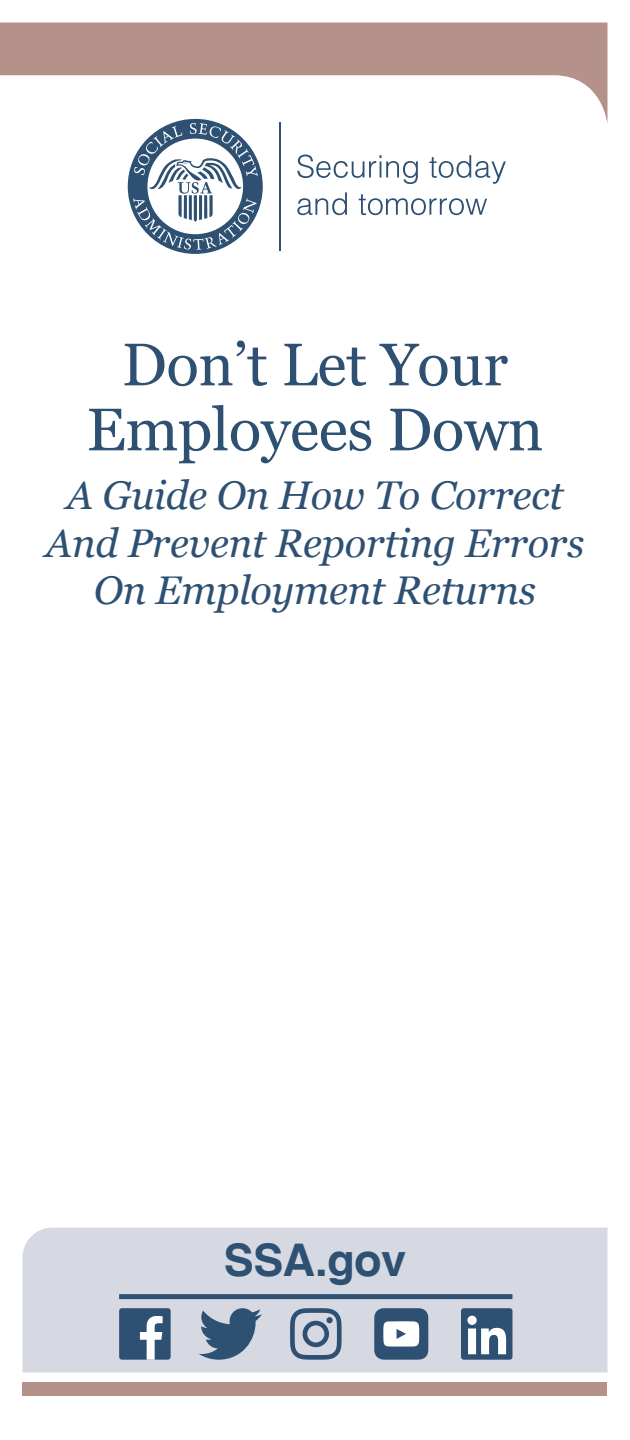
<style>
.page{position:relative;width:630px;height:1440px;background:#fff}
.page>*{position:absolute;margin:0;border:0;box-sizing:border-box;transform-origin:0 0}
.t1{font:60px/65px "Georgia";letter-spacing:-.005em;color:#2e5072;text-align:center}
.t2{font:700 45px "Helvetica";letter-spacing:-.01em;color:#2e5072}
.t3{font:italic 40px/47.5px "Georgia";letter-spacing:-.005em;color:#2e5072;text-align:center}
</style>
<div class="page">
<div style="left:22px;top:1382px;width:586px;height:14px;background:#b49189"></div>
<svg style="left:0;top:23px;width:608px;height:100px;fill:#b49189"></svg>
<div style="left:22px;top:1228px;width:586px;height:144px;background:#d6d9e2"></div>
<div style="left:119px;top:1294px;width:393px;height:5px;background:#2e5072"></div>
<div style="left:128px;top:119px;width:135px;height:135px;background:#2e5072;border-radius:50%"></div>
<svg style="left:133px;top:123px;width:125px;height:127px"></svg>
<hr style="left:279px;top:122px;width:2px;height:129px;background:#2e5072">
<svg style="left:297px;top:155px;width:121px;height:29px"></svg>
<svg style="left:430px;top:155px;width:76px;height:29px"></svg>
<svg style="left:297px;top:192px;width:50px;height:23px"></svg>
<svg style="left:359px;top:194px;width:128px;height:21px"></svg>
<div style="left:461px;top:1308px;width:51px;height:52px;background:#2e5072;border-radius:3px"></div>
<svg style="left:467px;top:1316px;width:39px;height:38px"></svg>
<svg style="left:374px;top:1308px;width:54px;height:52px"></svg>
<svg style="left:290px;top:1308px;width:52px;height:52px;background:#91a1b4"></svg>
<div style="left:326px;top:1317px;width:7px;height:6px;background:#2e5072;border-radius:50%"></div>
<svg style="left:199px;top:1308px;width:63px;height:52px;background:#72879f"></svg>
<div style="left:119px;top:1308px;width:52px;height:52px;background:#2e5072;border-radius:3px"></div>
<svg style="left:140px;top:1316px;width:23px;height:44px"></svg>
<h1 class="t1" style="left:87px;top:333px;width:458px">Don’t Let Your<br>Employees Down</h1>
<h1 class="t3" style="left:45px;top:472px;width:540px">A Guide On How To Correct<br>And Prevent Reporting Errors<br>On Employment Returns</h1>
<p class="t2" style="left:224px;top:1232px;width:184px">SSA.gov</p>
</div>
